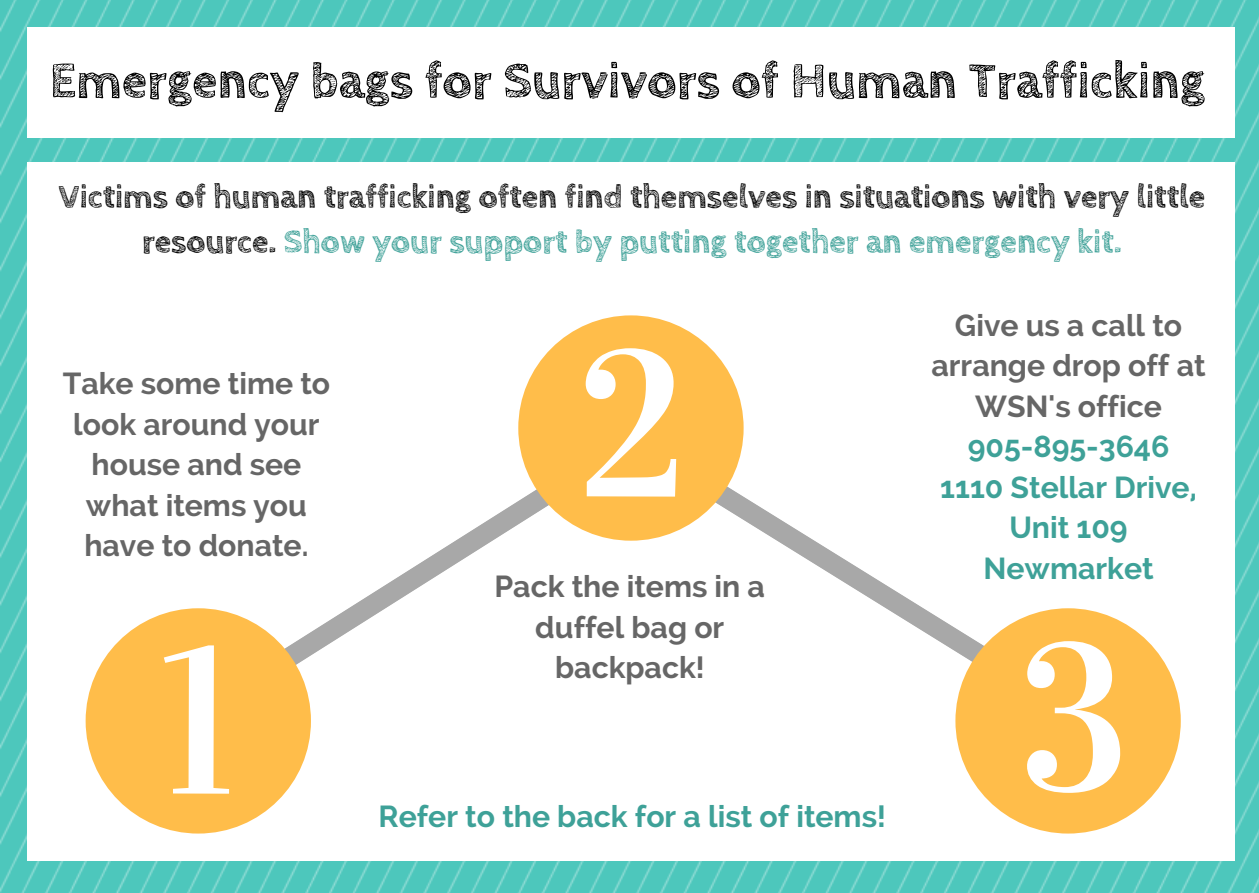
<style>
.page{position:relative;width:1259px;height:893px;background:#fff}
.page>*{position:absolute;margin:0;border:0;box-sizing:border-box;transform-origin:0 0}
.t1{font:700 51.3px "Cabin Sketch";color:#000}
.t2{font:700 33.3px/45px "Cabin Sketch";color:#000;text-align:center}
.t3{font:700 30.3px/40.5px "Raleway";color:#666;text-align:center}
.t4{font:700 30.3px/40.5px "Raleway";color:#3ea198;text-align:center}
.s1{color:#3ea198}
</style>
<div class="page">
<img style="left:0;top:0;width:1259px;height:893px">
<div style="left:27px;top:162px;width:1207px;height:699px;background:#fff"></div>
<svg style="left:311px;top:501px;width:207px;height:154px"></svg>
<svg style="left:743px;top:496px;width:212px;height:155px"></svg>
<div style="left:27px;top:27px;width:1207px;height:110px;background:#fff"></div>
<svg style="left:86px;top:608px;width:225px;height:225px;fill:#ffbd4a"></svg>
<svg style="left:518px;top:315px;width:225px;height:226px;fill:#ffbd4a"></svg>
<svg style="left:955px;top:608px;width:225px;height:225px;fill:#ffbd4a"></svg>
<h1 class="t1" style="left:50px;top:52px;width:1157px">Emergency bags for Survivors of Human Trafficking</h1>
<p class="t2" style="left:59px;top:175px;width:1148px">Victims of human trafficking often find themselves in situations with very little resource. <span class="s1">Show your support by putting together an emergency kit.</span></p>
<p class="t3" style="left:63px;top:363px;width:269px">Take some time to look around your house and see what items you have to donate.</p>
<p class="t3" style="left:494px;top:566px;width:272px">Pack the items in a duffel bag or backpack!</p>
<p class="t4" style="left:378px;top:796px;width:509px">Refer to the back for a list of items!</p>
<p class="t3" style="left:931px;top:305px;width:276px">Give us a call to arrange drop off at<br>WSN's office</p>
<p class="t4" style="left:940px;top:426px;width:258px">905-895-3646<br>1110 Stellar Drive,<br>Unit 109<br>Newmarket</p>
</div>
